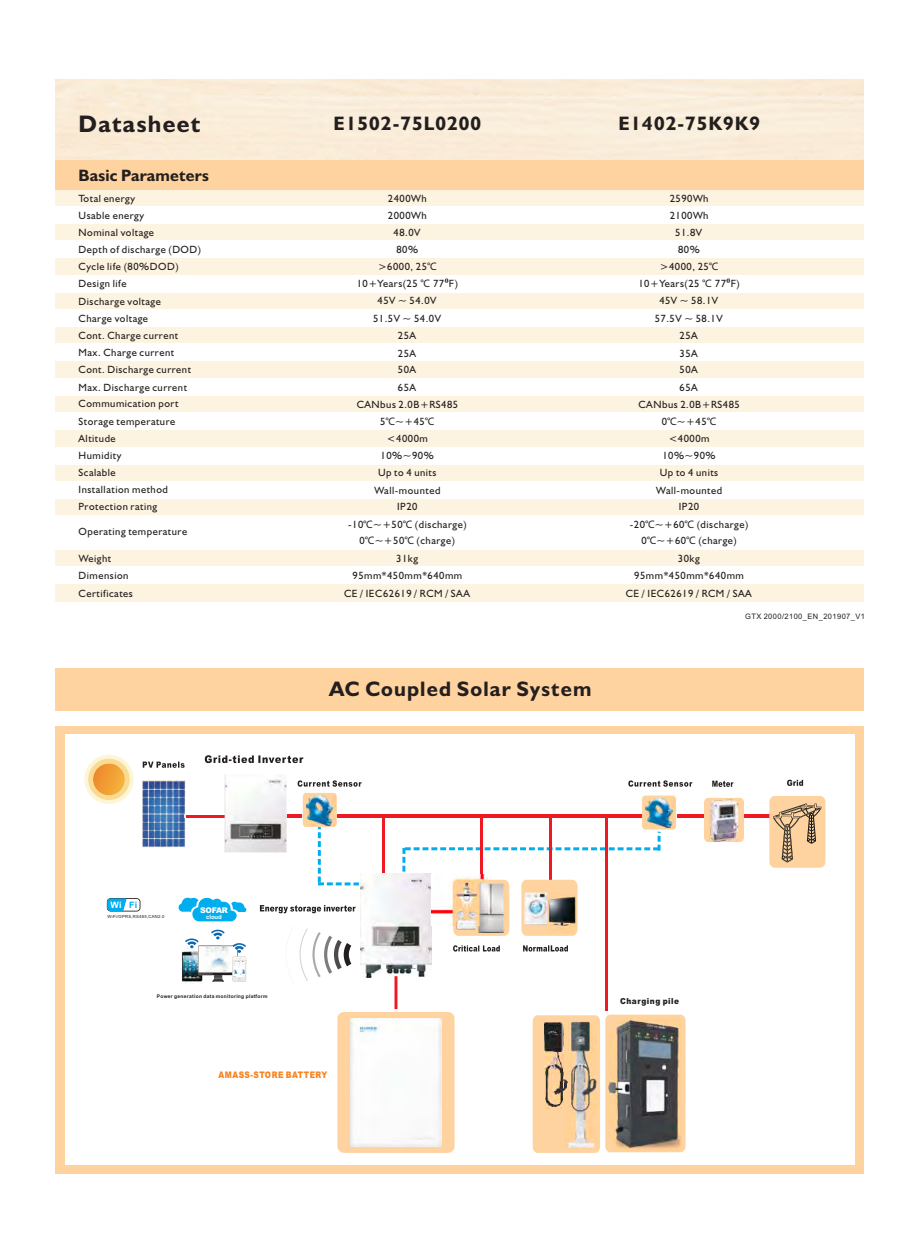
<style>
.page{position:relative;width:919px;height:1238px;background:#fff}
.page>*{position:absolute;margin:0;border:0;box-sizing:border-box;transform-origin:0 0}
.t1{font:700 24px "Humanist 521 BT";letter-spacing:.055em;color:#241f1f}
.t2{font:700 21px "Humanist 521 BT";letter-spacing:.055em;color:#241f1f}
.t3{font:700 19.5px "Humanist 521 BT";letter-spacing:.055em;color:#241f1f}
.t4{font:700 16.5px "Humanist 521 BT";letter-spacing:.01em;color:#241f1f}
.t5{font:10.5px/17.1px "Humanist 521 BT";letter-spacing:.05em;color:#241f1f;text-align:center}
.t6{font:900 9px "Arial";letter-spacing:.065em;color:#f8821e;scale:.82 1}
.t7{font:700 8.85px "Arial";color:#fff}
.t8{font:900 8.25px "Arial";letter-spacing:.065em;color:#241f1f;scale:.9 1}
.t9{font:900 7.8px "Arial";letter-spacing:-.025em;color:#fff}
.t10{font:7.5px "Arial";letter-spacing:.055em;color:#241f1f}
.t11{font:700 6px "Arial";letter-spacing:-.02em;color:#fff}
.t12{font:700 4.95px "Arial";letter-spacing:.055em;color:#241f1f}
.t13{font:4.2px "Arial";letter-spacing:.055em;color:#241f1f}
.s1{font-family:"Microsoft Ya Hei";font-size:9.75px}
.s2{font-family:"Adobe Caslon Pro";font-weight:700}
.s3{color:#00aeef}
</style>
<div class="page">
<div style="left:55px;top:725px;width:808px;height:448px;background:#ffd3a0"></div>
<div style="left:65px;top:734px;width:789px;height:430px;background:#fff"></div>
<div style="left:55px;top:189px;width:808px;height:412px;background:#fcf3e1"></div>
<div style="left:55px;top:206px;width:808px;height:18px;background:#fff"></div>
<div style="left:55px;top:241px;width:808px;height:17px;background:#fff"></div>
<div style="left:55px;top:275px;width:808px;height:17px;background:#fff"></div>
<div style="left:55px;top:309px;width:808px;height:18px;background:#fff"></div>
<div style="left:55px;top:160px;width:808px;height:29px;background:#ffd3a0"></div>
<div style="left:55px;top:344px;width:808px;height:17px;background:#fff"></div>
<div style="left:55px;top:378px;width:808px;height:17px;background:#fff"></div>
<div style="left:55px;top:412px;width:808px;height:18px;background:#fff"></div>
<div style="left:55px;top:447px;width:808px;height:17px;background:#fff"></div>
<div style="left:55px;top:481px;width:808px;height:17px;background:#fff"></div>
<div style="left:55px;top:515px;width:808px;height:35px;background:#fff"></div>
<div style="left:55px;top:566px;width:808px;height:18px;background:#fff"></div>
<hr style="left:337px;top:814px;width:338px;height:4px;background:#ef1923">
<hr style="left:283px;top:814px;width:19px;height:4px;background:#ef1923">
<hr style="left:184px;top:814px;width:40px;height:3px;background:#ef1923">
<hr style="left:382px;top:817px;width:3px;height:56px;background:#ef1923">
<hr style="left:480px;top:817px;width:3px;height:62px;background:#ef1923">
<svg style="left:303px;top:792px;width:56px;height:93px"></svg>
<hr style="left:549px;top:817px;width:3px;height:62px;background:#ef1923">
<svg style="left:297px;top:780px;width:65px;height:6px"></svg>
<svg style="left:402px;top:795px;width:274px;height:76px"></svg>
<img style="left:645px;top:798px;width:29px;height:29px">
<hr style="left:605px;top:817px;width:3px;height:194px;background:#ef1923">
<hr style="left:677px;top:814px;width:129px;height:4px;background:#ef1923">
<svg style="left:704px;top:798px;width:40px;height:44px"></svg>
<img style="left:709px;top:799px;width:29px;height:42px">
<svg style="left:712px;top:780px;width:21px;height:6px"></svg>
<svg style="left:769px;top:796px;width:56px;height:71px"></svg>
<svg style="left:787px;top:779px;width:16px;height:7px"></svg>
<img style="left:142px;top:780px;width:43px;height:67px">
<img style="left:224px;top:774px;width:62px;height:78px">
<svg style="left:283px;top:814px;width:3px;height:4px"></svg>
<img style="left:360px;top:873px;width:72px;height:104px">
<hr style="left:394px;top:976px;width:3px;height:33px;background:#ef1923">
<svg style="left:260px;top:905px;width:96px;height:8px"></svg>
<svg style="left:84px;top:755px;width:49px;height:49px"></svg>
<svg style="left:107px;top:898px;width:33px;height:13px"></svg>
<img style="left:181px;top:951px;width:4px;height:31px">
<svg style="left:185px;top:929px;width:62px;height:53px"></svg>
<svg style="left:178px;top:897px;width:69px;height:24px"></svg>
<svg style="left:299px;top:928px;width:52px;height:53px"></svg>
<svg style="left:143px;top:761px;width:41px;height:6px"></svg>
<svg style="left:205px;top:755px;width:98px;height:8px"></svg>
<svg style="left:628px;top:780px;width:64px;height:6px"></svg>
<svg style="left:521px;top:879px;width:56px;height:56px"></svg>
<img style="left:523px;top:892px;width:24px;height:33px">
<img style="left:547px;top:892px;width:28px;height:40px">
<img style="left:547px;top:892px;width:1px;height:33px">
<svg style="left:523px;top:945px;width:45px;height:6px"></svg>
<svg style="left:453px;top:879px;width:56px;height:56px"></svg>
<img style="left:478px;top:883px;width:27px;height:49px">
<img style="left:455px;top:925px;width:22px;height:5px">
<svg style="left:453px;top:945px;width:47px;height:6px"></svg>
<div style="left:337px;top:1011px;width:117px;height:141px;background:#ffd3a0;border-radius:7px"></div>
<svg style="left:532px;top:1014px;width:153px;height:138px"></svg>
<img style="left:614px;top:1129px;width:68px;height:21px">
<img style="left:608px;top:1017px;width:72px;height:126px">
<img style="left:614px;top:1129px;width:66px;height:18px">
<img style="left:564px;top:1021px;width:32px;height:127px">
<img style="left:351px;top:1018px;width:90px;height:128px">
<div style="left:55px;top:668px;width:808px;height:42px;background:#ffd3a0"></div>
<img style="left:432px;top:874px;width:55px;height:51px">
<h1 class="t1" style="left:78px;top:114px;width:123px">Datasheet</h1>
<h3 class="t3" style="left:333px;top:116px;width:149px">E1502-75L0200</h3>
<h3 class="t4" style="left:78px;top:169px;width:132px">Basic Parameters</h3>
<p class="t5" style="left:78px;top:191px;width:58px">Total energy</p>
<p class="t5" style="left:388px;top:190px;width:40px">2400Wh</p>
<h3 class="t3" style="left:618px;top:116px;width:143px">E1402-75K9K9</h3>
<p class="t5" style="left:669px;top:190px;width:40px">2590Wh</p>
<p class="t5" style="left:78px;top:207px;width:67px">Usable energy</p>
<p class="t5" style="left:78px;top:225px;width:77px">Nominal voltage</p>
<p class="t5" style="left:78px;top:242px;width:124px">Depth of discharge (DOD)</p>
<p class="t5" style="left:78px;top:259px;width:102px">Cycle life (80%DOD)</p>
<p class="t5" style="left:78px;top:276px;width:50px">Design life</p>
<p class="t5" style="left:78px;top:293px;width:84px">Discharge voltage</p>
<p class="t5" style="left:78px;top:328px;width:101px;text-align:left">Cont. Charge current<br>Max. Charge current</p>
<p class="t5" style="left:78px;top:310px;width:71px">Charge voltage</p>
<p class="t5" style="left:388px;top:208px;width:40px">2000Wh</p>
<p class="t5" style="left:669px;top:208px;width:40px">2100Wh</p>
<p class="t5" style="left:393px;top:224px;width:28px">48.0V</p>
<p class="t5" style="left:378px;top:259px;width:60px">&gt;6000, 25<span class="s1">℃</span></p>
<p class="t5" style="left:373px;top:293px;width:69px">45V ~ 54.0V<br>51.5V ~ 54.0V<br>25A</p>
<p class="t5" style="left:396px;top:241px;width:23px">80%</p>
<p class="t5" style="left:356px;top:276px;width:103px">10+Years(25 <span class="s1">℃</span> 77<span class="s2">⁰</span>F)</p>
<p class="t5" style="left:398px;top:345px;width:20px">25A</p>
<p class="t5" style="left:638px;top:224px;width:103px">51.8V<br>80%<br>&gt;4000, 25<span class="s1">℃<br></span>10+Years(25 <span class="s1">℃</span> 77<span class="s2">⁰</span>F)<br>45V ~ 58.1V<br>57.5V ~ 58.1V</p>
<p class="t5" style="left:679px;top:345px;width:20px">35A</p>
<p class="t5" style="left:679px;top:327px;width:20px">25A</p>
<p class="t5" style="left:78px;top:362px;width:114px">Cont. Discharge current</p>
<p class="t5" style="left:679px;top:362px;width:20px">50A</p>
<p class="t5" style="left:78px;top:379px;width:110px">Max. Discharge current</p>
<p class="t5" style="left:398px;top:362px;width:20px">50A</p>
<p class="t5" style="left:398px;top:379px;width:20px">65A</p>
<p class="t5" style="left:679px;top:379px;width:20px">65A</p>
<p class="t5" style="left:356px;top:396px;width:103px">CANbus 2.0B+RS485</p>
<p class="t5" style="left:638px;top:396px;width:103px">CANbus 2.0B+RS485</p>
<p class="t5" style="left:374px;top:414px;width:67px">5<span class="s1">℃</span>~+45<span class="s1">℃ </span>&lt;4000m<br>10%~90%<br>Up to 4 units<br>Wall-mounted<br>IP20</p>
<p class="t5" style="left:662px;top:414px;width:56px">0<span class="s1">℃</span>~+45<span class="s1">℃</span></p>
<p class="t5" style="left:78px;top:396px;width:101px">Commumication port</p>
<p class="t5" style="left:78px;top:413px;width:98px">Storage temperature</p>
<p class="t5" style="left:78px;top:430px;width:39px">Altitude</p>
<p class="t5" style="left:656px;top:430px;width:67px">&lt;4000m<br>10%~90%<br>Up to 4 units<br>Wall-mounted<br>IP20</p>
<p class="t5" style="left:78px;top:447px;width:44px">Humidity</p>
<p class="t5" style="left:78px;top:464px;width:39px">Scalable</p>
<p class="t5" style="left:78px;top:482px;width:91px">Installation method</p>
<p class="t5" style="left:78px;top:524px;width:110px">Operating temperature</p>
<p class="t5" style="left:79px;top:550px;width:34px">Weight</p>
<p class="t5" style="left:78px;top:499px;width:80px">Protection rating</p>
<p class="t5" style="left:348px;top:517px;width:120px">-10<span class="s1">℃</span>~+50<span class="s1">℃</span> (discharge)</p>
<p class="t5" style="left:629px;top:517px;width:120px">-20<span class="s1">℃</span>~+60<span class="s1">℃</span> (discharge)</p>
<p class="t5" style="left:359px;top:532px;width:97px">0<span class="s1">℃</span>~+50<span class="s1">℃</span> (charge)</p>
<p class="t5" style="left:641px;top:532px;width:97px">0<span class="s1">℃</span>~+60<span class="s1">℃</span> (charge)</p>
<p class="t5" style="left:352px;top:551px;width:111px;line-height:16.4px">31kg<br>95mm*450mm*640mm</p>
<p class="t5" style="left:634px;top:551px;width:111px;line-height:16.4px">30kg<br>95mm*450mm*640mm</p>
<p class="t5" style="left:78px;top:567px;width:51px">Dimension</p>
<p class="t5" style="left:78px;top:585px;width:56px">Certificates</p>
<p class="t5" style="left:344px;top:585px;width:127px">CE / IEC62619 / RCM / SAA</p>
<h2 class="t2" style="left:329px;top:680px;width:264px">AC Coupled Solar System</h2>
<p class="t5" style="left:625px;top:585px;width:127px">CE / IEC62619 / RCM / SAA</p>
<p class="t10" style="left:745px;top:613px;width:121px">GTX 2000/2100_EN_201907_V1</p>
<p class="t7" style="left:110px;top:902px;width:28px">Wi <span class="s3">Fi</span></p>
<p class="t13" style="left:108px;top:914px;width:58px">WiFi/GPRS,RS485,CAN2.0</p>
<p class="t9" style="left:200px;top:907px;width:30px">SOFAR</p>
<p class="t11" style="left:206px;top:914px;width:17px">cloud</p>
<p class="t12" style="left:157px;top:994px;width:112px">Power generation data monitoring platform</p>
<p class="t6" style="left:218px;top:1071px;width:134px">AMASS-STORE BATTERY</p>
<p class="t8" style="left:620px;top:997px;width:67px">Charging pile</p>
</div>
